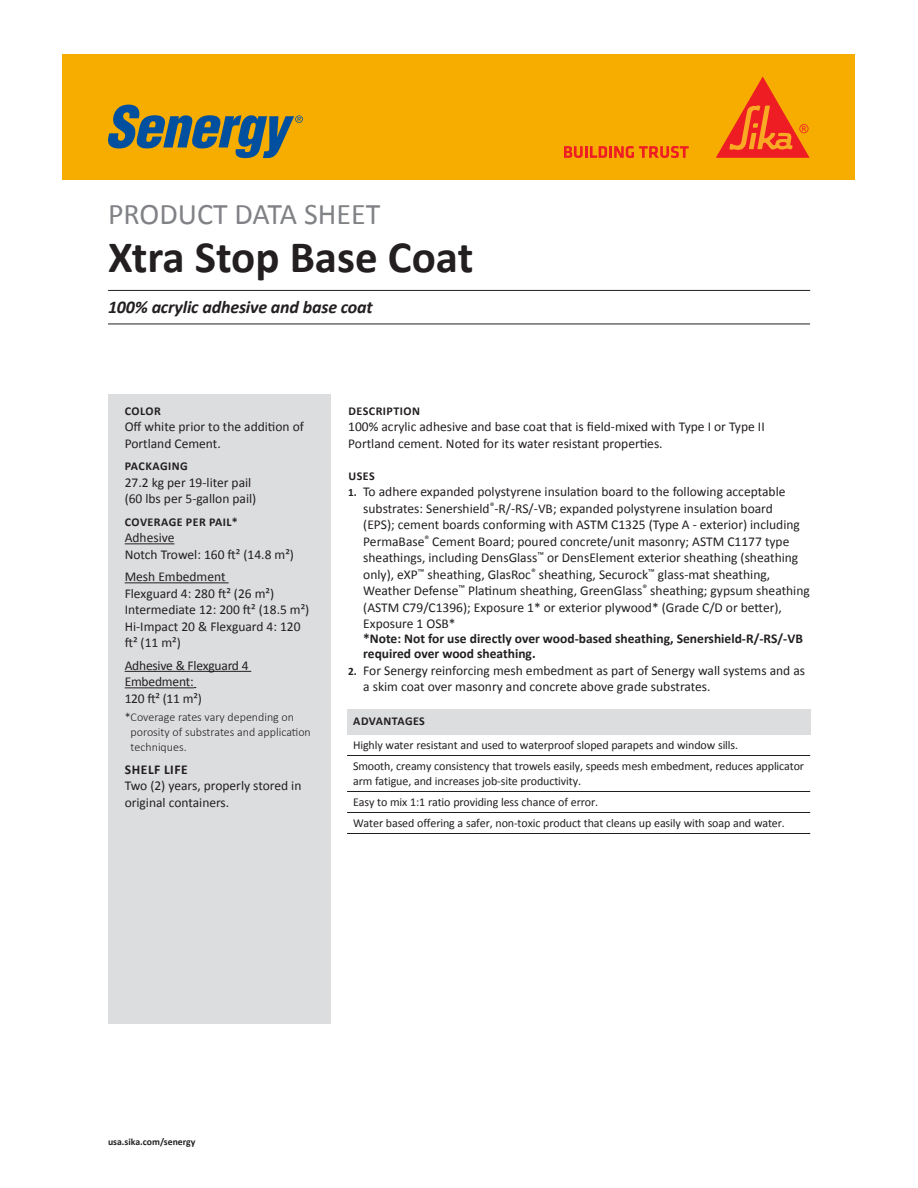
<style>
.page{position:relative;width:918px;height:1188px;background:#fff}
.page>*{position:absolute;margin:0;border:0;box-sizing:border-box;transform-origin:0 0}
.Product_Name{font:700 45px "Calibri";color:#231f20}
.Product_Bulletin{font:30px "Calibri";color:#808285}
.Product_Name_Subhead{font:italic 700 18px "Calibri";letter-spacing:-.01em;color:#231f20}
.Numbered_List{font:13.5px/16.5px "Calibri";color:#231f20}
.Side_Block_Body_Copy{font:13.5px/16.5px "Calibri";color:#231f20}
.Body_Copy__indent{font:13.5px/16.5px "Calibri";color:#231f20}
.Numbered_List-2{font:700 13.5px/15px "Calibri";color:#231f20}
.Side_Block_Header{font:13.5px/16.5px "Calibri";letter-spacing:-.015em;color:#231f20}
.Side_Block_Header-2{font:700 13.5px "Calibri";letter-spacing:.04em;color:#231f20}
.Test_Data_Body_Copy{font:12px/15px "Calibri";letter-spacing:-.01em;color:#231f20}
.Side_Block_Body_Copy-2{font:300 12px/15px "Calibri";color:#231f20}
.Side_Block_Header-3{font:700 12px "Calibri";letter-spacing:.04em;color:#231f20}
.Headers_no_Rule{font:700 12px "Calibri";letter-spacing:.04em;color:#231f20}
.Test_Data_Chart_Titl{font:700 12px "Calibri";letter-spacing:.03em;color:#231f20}
.Headers_with_Rule{font:700 12px "Calibri";color:#231f20}
.t1{font:700 9.75px "Calibri";color:#231f20}
.s1{font-weight:700;font-size:11.25px}
</style>
<div class="page">
<div style="left:63px;top:54px;width:792px;height:125px;background:#f7ad00"></div>
<svg style="left:108px;top:105px;width:195px;height:53px"></svg>
<svg style="left:564px;top:146px;width:125px;height:12px"></svg>
<svg style="left:716px;top:76px;width:94px;height:82px"></svg>
<div style="left:108px;top:394px;width:223px;height:629px;background:#dcdddf"></div>
<hr style="left:125px;top:543px;width:49px;height:1px;background:#231f20">
<hr style="left:125px;top:582px;width:104px;height:1px;background:#231f20">
<hr style="left:125px;top:671px;width:126px;height:1px;background:#231f20">
<hr style="left:125px;top:687px;width:69px;height:1px;background:#231f20">
<hr style="left:108px;top:290px;width:702px;height:1px;background:#231f20">
<hr style="left:108px;top:324px;width:702px;height:1px;background:#231f20">
<div style="left:347px;top:709px;width:463px;height:25px;background:#dcdddf"></div>
<hr style="left:347px;top:755px;width:463px;height:1px;background:#231f20">
<hr style="left:347px;top:791px;width:463px;height:1px;background:#231f20">
<hr style="left:347px;top:812px;width:463px;height:1px;background:#231f20">
<hr style="left:347px;top:833px;width:463px;height:1px;background:#231f20">
<p class="Product_Bulletin" style="left:108px;top:193px;width:274px">PRODUCT DATA SHEET</p>
<p class="Product_Name" style="left:108px;top:225px;width:367px">Xtra Stop Base Coat</p>
<p class="Product_Name_Subhead" style="left:108px;top:295px;width:266px">100% acrylic adhesive and base coat</p>
<p class="Side_Block_Header-3" style="left:125px;top:402px;width:37px">COLOR</p>
<p class="Side_Block_Body_Copy" style="left:125px;top:418px;width:181px">Off white prior to the addition of<br>Portland Cement.</p>
<p class="Side_Block_Header-3" style="left:125px;top:458px;width:64px">PACKAGING</p>
<p class="Side_Block_Body_Copy" style="left:125px;top:474px;width:128px">27.2 kg per 19-liter pail</p>
<p class="Side_Block_Body_Copy" style="left:125px;top:490px;width:133px">(60 lbs per 5-gallon pail)</p>
<p class="Side_Block_Header-3" style="left:125px;top:513px;width:114px">COVERAGE PER PAIL*</p>
<p class="Side_Block_Body_Copy" style="left:125px;top:529px;width:51px">Adhesive</p>
<p class="Side_Block_Body_Copy" style="left:125px;top:546px;width:171px">Notch Trowel: 160 ft² (14.8 m²)</p>
<p class="Side_Block_Header" style="left:125px;top:568px;width:102px">Mesh Embedment</p>
<p class="Side_Block_Body_Copy" style="left:125px;top:585px;width:151px">Flexguard 4: 280 ft² (26 m²)</p>
<p class="Side_Block_Body_Copy" style="left:125px;top:601px;width:186px">Intermediate 12: 200 ft² (18.5 m²)</p>
<p class="Side_Block_Body_Copy" style="left:125px;top:618px;width:177px">Hi-Impact 20 &amp; Flexguard 4: 120 ft² (11 m²)</p>
<p class="Side_Block_Header" style="left:125px;top:657px;width:125px">Adhesive &amp; Flexguard 4<br>Embedment:</p>
<p class="Side_Block_Body_Copy" style="left:125px;top:690px;width:79px">120 ft² (11 m²)</p>
<p class="Side_Block_Body_Copy-2" style="left:131px;top:710px;width:182px;text-indent:-6px">*Coverage rates vary depending on porosity of substrates and application techniques.</p>
<p class="Side_Block_Header-2" style="left:125px;top:760px;width:64px">SHELF LIFE</p>
<p class="Side_Block_Body_Copy" style="left:125px;top:777px;width:178px">Two (2) years, properly stored in original containers.</p>
<p class="Headers_no_Rule" style="left:349px;top:402px;width:73px">DESCRIPTION</p>
<p class="Body_Copy__indent" style="left:348px;top:418px;width:418px">100% acrylic adhesive and base coat that is field-mixed with Type I or Type II<br>Portland cement. Noted for its water resistant properties.</p>
<p class="Headers_with_Rule" style="left:349px;top:468px;width:28px">USES</p>
<p class="Numbered_List" style="left:363px;top:483px;width:448px;text-indent:-15px"><span class="s1">1.</span> To adhere expanded polystyrene insulation board to the following acceptable substrates: Senershield<sup>®</sup>-R/-RS/-VB; expanded polystyrene insulation board<br>(EPS); cement boards conforming with ASTM C1325 (Type A - exterior) including PermaBase<sup>®</sup> Cement Board; poured concrete/unit masonry; ASTM C1177 type sheathings, including DensGlass<sup>™</sup> or DensElement exterior sheathing (sheathing only), eXP<sup>™</sup> sheathing, GlasRoc<sup>®</sup> sheathing, Securock<sup>™</sup> glass-mat sheathing, Weather Defense<sup>™</sup> Platinum sheathing, GreenGlass<sup>®</sup> sheathing; gypsum sheathing (ASTM C79/C1396); Exposure 1* or exterior plywood* (Grade C/D or better), Exposure 1 OSB*</p>
<p class="Numbered_List-2" style="left:363px;top:631px;width:441px">*Note: Not for use directly over wood-based sheathing, Senershield-R/-RS/-VB required over wood sheathing.</p>
<p class="Numbered_List" style="left:363px;top:662px;width:443px;text-indent:-15px"><span class="s1">2.</span> For Senergy reinforcing mesh embedment as part of Senergy wall systems and as a skim coat over masonry and concrete above grade substrates.</p>
<p class="Test_Data_Chart_Titl" style="left:353px;top:712px;width:73px">ADVANTAGES</p>
<p class="Test_Data_Body_Copy" style="left:353px;top:738px;width:387px">Highly water resistant and used to waterproof sloped parapets and window sills.</p>
<p class="Test_Data_Body_Copy" style="left:353px;top:759px;width:453px">Smooth, creamy consistency that trowels easily, speeds mesh embedment, reduces applicator arm fatigue, and increases job-site productivity.</p>
<p class="Test_Data_Body_Copy" style="left:353px;top:795px;width:247px">Easy to mix 1:1 ratio providing less chance of error.</p>
<p class="Test_Data_Body_Copy" style="left:353px;top:816px;width:433px">Water based offering a safer, non-toxic product that cleans up easily with soap and water.</p>
<p class="t1" style="left:108px;top:1134px;width:89px">usa.sika.com/senergy</p>
</div>
